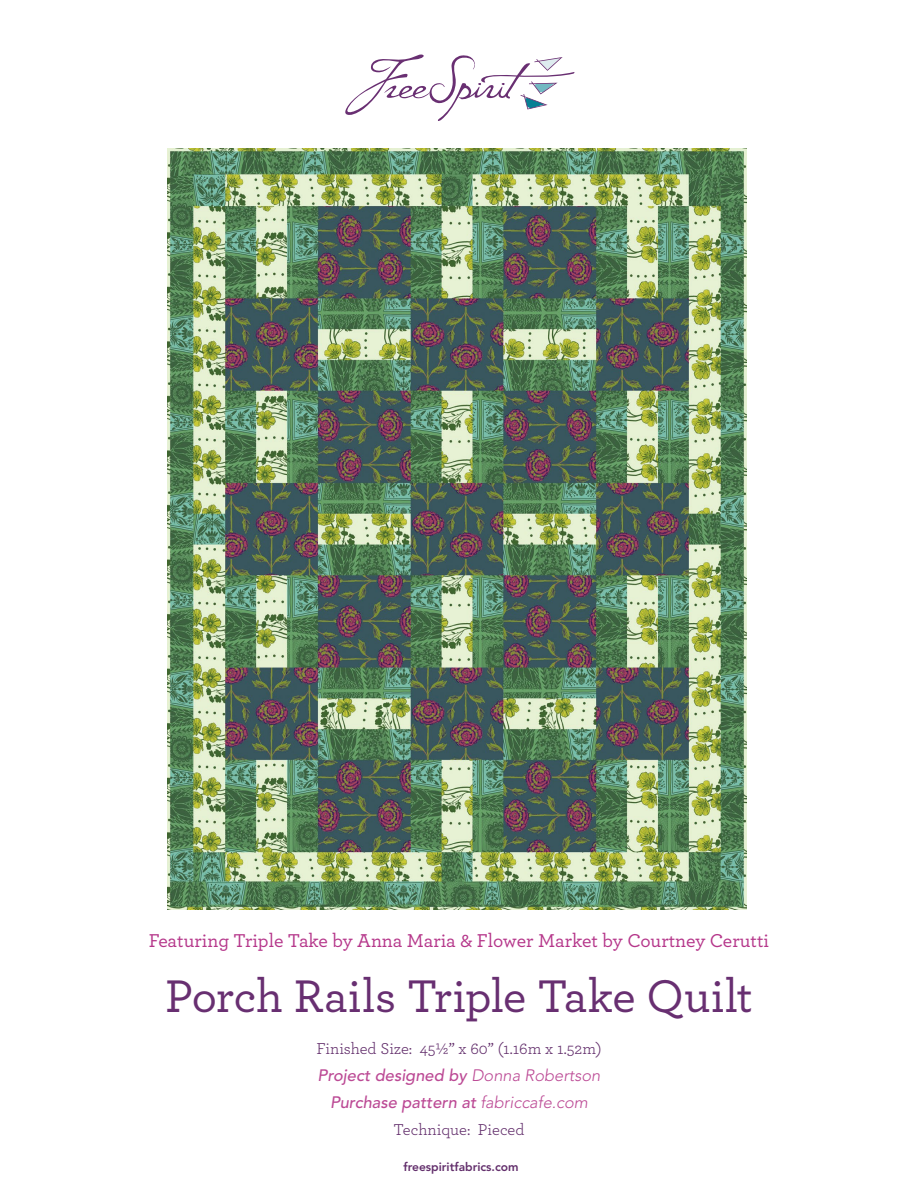
<style>
.page{position:relative;width:918px;height:1188px;background:#fff}
.page>*{position:absolute;margin:0;border:0;box-sizing:border-box;transform-origin:0 0}
.Pattern_Name{font:500 48px "Archer";letter-spacing:-.01em;color:#682f71}
.Featuring_Hot_pink_c{font:500 19.5px "Archer";color:#b5368a}
.Tech_Edited_by{font:italic 500 16.5px "Avenir LT Std";color:#bc4a95}
.CHART_headers{font:16.5px "Archer";color:#632f6c}
.t1{font:800 12px "Avenir LT Std";color:#632f6c}
.s1{font-weight:300}
</style>
<div class="page">
<svg style="left:345px;top:54px;width:230px;height:67px"></svg>
<img style="left:168px;top:148px;width:579px;height:762px">
<p class="Featuring_Hot_pink_c" style="left:149px;top:927px;width:622px">Featuring Triple Take by Anna Maria &amp; Flower Market by Courtney Cerutti</p>
<p class="Pattern_Name" style="left:165px;top:962px;width:589px">Porch Rails Triple Take Quilt</p>
<p class="CHART_headers" style="left:316px;top:1037px;width:287px">Finished Size: 451/2” x 60” (1.16m x 1.52m)</p>
<p class="Tech_Edited_by" style="left:318px;top:1065px;width:284px">Project designed by <span class="s1">Donna Robertson</span></p>
<p class="Tech_Edited_by" style="left:330px;top:1092px;width:259px">Purchase pattern at <span class="s1">fabriccafe.com</span></p>
<p class="CHART_headers" style="left:394px;top:1118px;width:132px">Technique: Pieced</p>
<p class="t1" style="left:404px;top:1160px;width:117px">freespiritfabrics.com</p>
</div>
